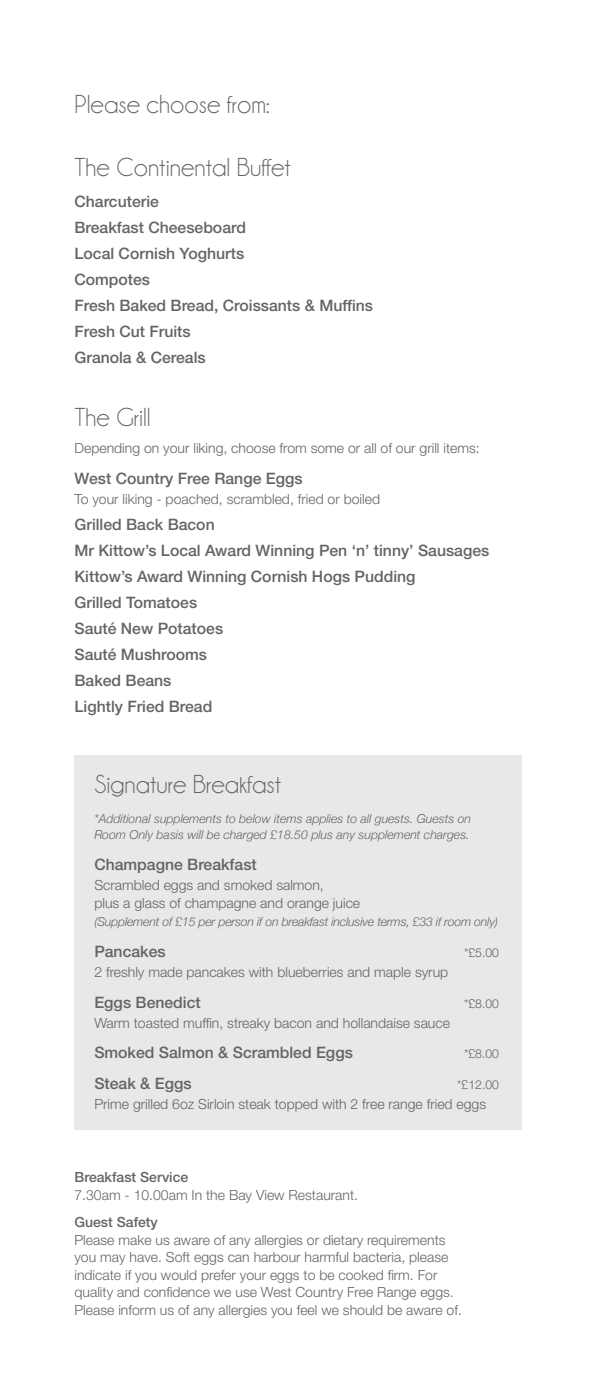
<style>
.page{position:relative;width:596px;height:1389px;background:#fff}
.page>*{position:absolute;margin:0;border:0;box-sizing:border-box;transform-origin:0 0}
.t1{font:26.25px "Champagne&Limousines";color:#636466}
.t2{font:500 15.75px/25.9px "Helvetica Neue LT Std";color:#636466}
.t3{font:300 14px/17.5px "Helvetica Neue LT Std";color:#636466}
.t4{font:500 14px "Helvetica Neue LT Std";color:#636466}
.t5{font:italic 300 12.25px/15.8px "Helvetica Neue";color:#636466}
.t6{font:300 12.25px "Helvetica Neue LT Std";color:#636466}
</style>
<div class="page">
<div style="left:74px;top:755px;width:447px;height:374px;background:#e7e8e8"></div>
<h1 class="t1" style="left:74px;top:91px;width:196px">Please choose from:</h1>
<h1 class="t1" style="left:74px;top:154px;width:218px">The Continental Buffet</h1>
<p class="t2" style="left:74px;top:188px;width:300px">Charcuterie<br>Breakfast Cheeseboard<br>Local Cornish Yoghurts<br>Compotes<br>Fresh Baked Bread, Croissants &amp; Muffins<br>Fresh Cut Fruits<br>Granola &amp; Cereals</p>
<h1 class="t1" style="left:74px;top:404px;width:78px">The Grill</h1>
<p class="t3" style="left:74px;top:439px;width:406px">Depending on your liking, choose from some or all of our grill items:</p>
<p class="t2" style="left:74px;top:465px;width:229px">West Country Free Range Eggs</p>
<p class="t3" style="left:74px;top:490px;width:307px">To your liking - poached, scrambled, fried or boiled</p>
<p class="t2" style="left:74px;top:511px;width:416px">Grilled Back Bacon<br>Mr Kittow’s Local Award Winning Pen ‘n’ tinny’ Sausages<br>Kittow’s Award Winning Cornish Hogs Pudding<br>Grilled Tomatoes<br>Sauté New Potatoes<br>Sauté Mushrooms<br>Baked Beans<br>Lightly Fried Bread</p>
<h1 class="t1" style="left:94px;top:771px;width:188px">Signature Breakfast</h1>
<p class="t5" style="left:94px;top:810px;width:378px">*Additional supplements to below items applies to all guests. Guests on<br>Room Only basis will be charged £18.50 plus any supplement charges.</p>
<p class="t2" style="left:94px;top:851px;width:164px">Champagne Breakfast</p>
<p class="t3" style="left:94px;top:876px;width:267px">Scrambled eggs and smoked salmon,<br>plus a glass of champagne and orange juice</p>
<p class="t5" style="left:94px;top:913px;width:405px">(Supplement of £15 per person if on breakfast inclusive terms, £33 if room only)</p>
<p class="t2" style="left:94px;top:938px;width:73px">Pancakes</p>
<p class="t6" style="left:464px;top:945px;width:36px">*£5.00</p>
<p class="t3" style="left:94px;top:963px;width:355px">2 freshly made pancakes with blueberries and maple syrup</p>
<p class="t2" style="left:94px;top:989px;width:108px">Eggs Benedict</p>
<p class="t6" style="left:464px;top:996px;width:36px">*£8.00</p>
<p class="t3" style="left:94px;top:1014px;width:357px">Warm toasted muffin, streaky bacon and hollandaise sauce</p>
<p class="t2" style="left:94px;top:1040px;width:260px">Smoked Salmon &amp; Scrambled Eggs</p>
<p class="t6" style="left:464px;top:1047px;width:36px">*£8.00</p>
<p class="t2" style="left:94px;top:1071px;width:99px">Steak &amp; Eggs</p>
<p class="t6" style="left:457px;top:1078px;width:43px">*£12.00</p>
<p class="t3" style="left:94px;top:1095px;width:393px">Prime grilled 6oz Sirloin steak topped with 2 free range fried eggs</p>
<p class="t4" style="left:74px;top:1169px;width:115px">Breakfast Service</p>
<p class="t3" style="left:74px;top:1186px;width:285px">7.30am - 10.00am In the Bay View Restaurant.</p>
<p class="t4" style="left:74px;top:1214px;width:85px">Guest Safety</p>
<p class="t3" style="left:74px;top:1231px;width:388px">Please make us aware of any allergies or dietary requirements you may have. Soft eggs can harbour harmful bacteria, please indicate if you would prefer your eggs to be cooked firm. For quality and confidence we use West Country Free Range eggs.<br>Please inform us of any allergies you feel we should be aware of.</p>
</div>
